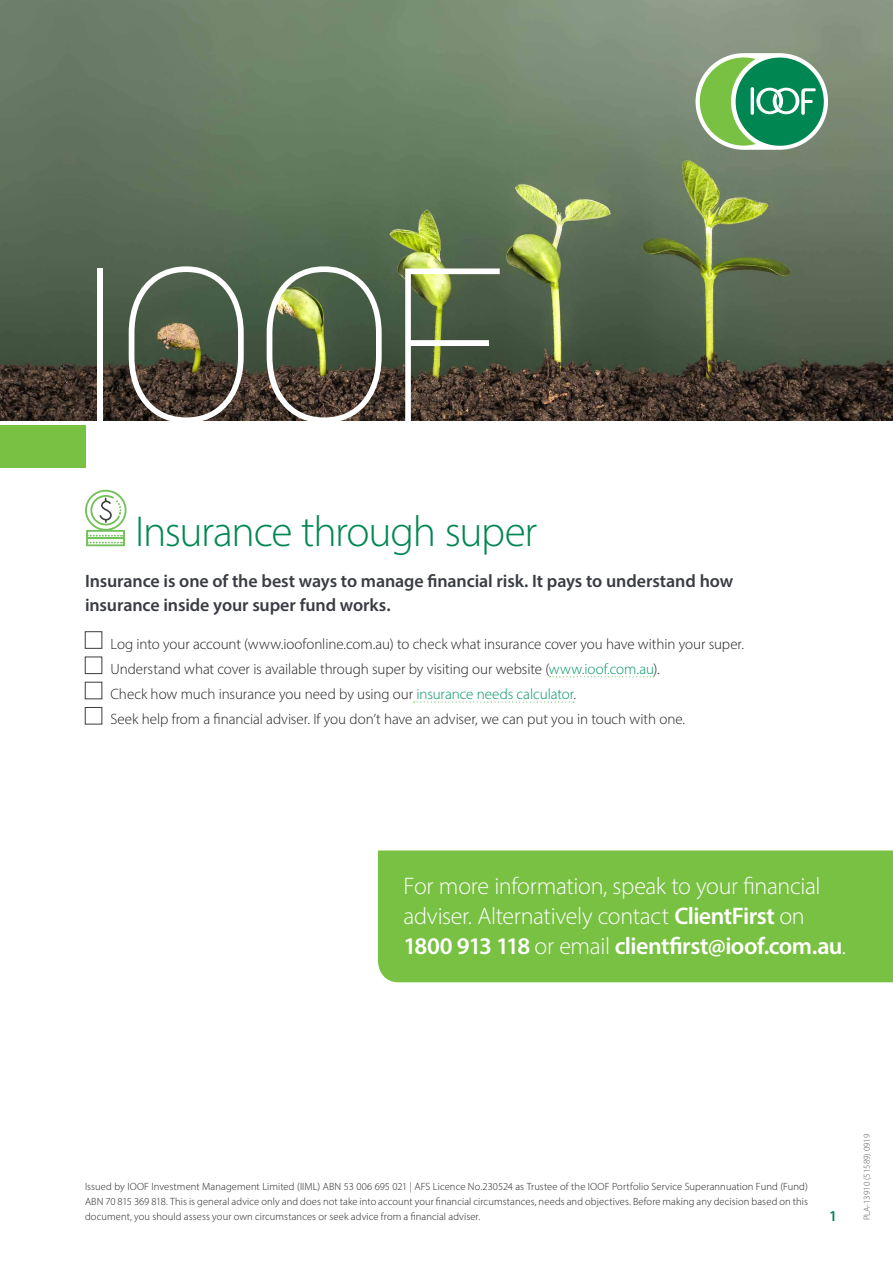
<style>
.page{position:relative;width:893px;height:1263px;background:#fff}
.page>*{position:absolute;margin:0;border:0;box-sizing:border-box;transform-origin:0 0}
.t1{font:100 214.5px "Roboto";color:#fff}
.t2{font:300 43.5px "Myriad Pro";letter-spacing:-.03em;color:#008751}
.t3{font:300 24px/30px "Myriad Pro";letter-spacing:-.015em;color:#fff}
.t4{font:600 18px/24px "Myriad Pro";letter-spacing:-.005em;color:#393c43}
.t5{font:300 15px/25.2px "Myriad Pro";letter-spacing:-.005em;color:#231f20}
.t6{font:600 15px "Myriad Pro";color:#008751}
.t7{font:300 10.5px/15px "Myriad Pro";letter-spacing:.01em;color:#231f20;text-align:justify}
.t8{font:300 9px "Myriad Pro";color:#57585a}
.s1{color:#009561}
.s2{font-weight:600}
</style>
<div class="page">
<img style="left:0;top:0;width:893px;height:421px">
<div style="left:0;top:426px;width:86px;height:42px;background:#79c142"></div>
<div style="left:695px;top:53px;width:133px;height:97px;background:#fff;border-radius:48px"></div>
<div style="left:736px;top:58px;width:88px;height:88px;background:#008751;border-radius:50%"></div>
<svg style="left:700px;top:57px;width:116px;height:89px"></svg>
<svg style="left:85px;top:490px;width:42px;height:56px"></svg>
<svg style="left:549px;top:676px;width:105px;height:1px"></svg>
<svg style="left:414px;top:701px;width:160px;height:2px"></svg>
<div style="left:85px;top:631px;width:17px;height:17px;border:1px solid #393c43"></div>
<div style="left:85px;top:657px;width:17px;height:17px;border:1px solid #393c43"></div>
<div style="left:85px;top:682px;width:17px;height:17px;border:1px solid #393c43"></div>
<div style="left:85px;top:707px;width:17px;height:17px;border:1px solid #393c43"></div>
<div style="left:378px;top:850px;width:515px;height:132px;background:#79c142"></div>
<h1 class="t1" style="left:72px;top:194px;width:436px">IOOF</h1>
<h2 class="t2" style="left:135px;top:505px;width:404px">Insurance through super</h2>
<h3 class="t4" style="left:85px;top:568px;width:650px">Insurance is one of the best ways to manage financial risk. It pays to understand how insurance inside your super fund works.</h3>
<p class="t5" style="left:111px;top:631px;width:635px">Log into your account (www.ioofonline.com.au) to check what insurance cover you have within your super.<br>Understand what cover is available through super by visiting our website (<span class="s1">www.ioof.com.au</span>).<br>Check how much insurance you need by using our <span class="s1">insurance needs calculator</span>.<br>Seek help from a financial adviser. If you don’t have an adviser, we can put you in touch with one.</p>
<h3 class="t3" style="left:403px;top:871px;width:444px">For more information, speak to your financial adviser. Alternatively contact <span class="s2">ClientFirst</span> on<br><span class="s2">1800 913 118</span> or email <span class="s2">clientfirst@ioof.com.au</span>.</h3>
<p class="t7" style="left:85px;top:1179px;width:724px">Issued by IOOF Investment Management Limited (IIML) ABN 53 006 695 021 | AFS Licence No.230524 as Trustee of the IOOF Portfolio Service Superannuation Fund (Fund)<br>ABN 70 815 369 818. This is general advice only and does not take into account your financial circumstances, needs and objectives. Before making any decision based on this document, you should assess your own circumstances or seek advice from a financial adviser.</p>
<h3 class="t6" style="left:829px;top:1206px;width:10px">1</h3>
<p class="t8" style="left:861px;top:1220px;width:88px;rotate:-90deg">PLA-13910 (51589) 0919</p>
</div>
